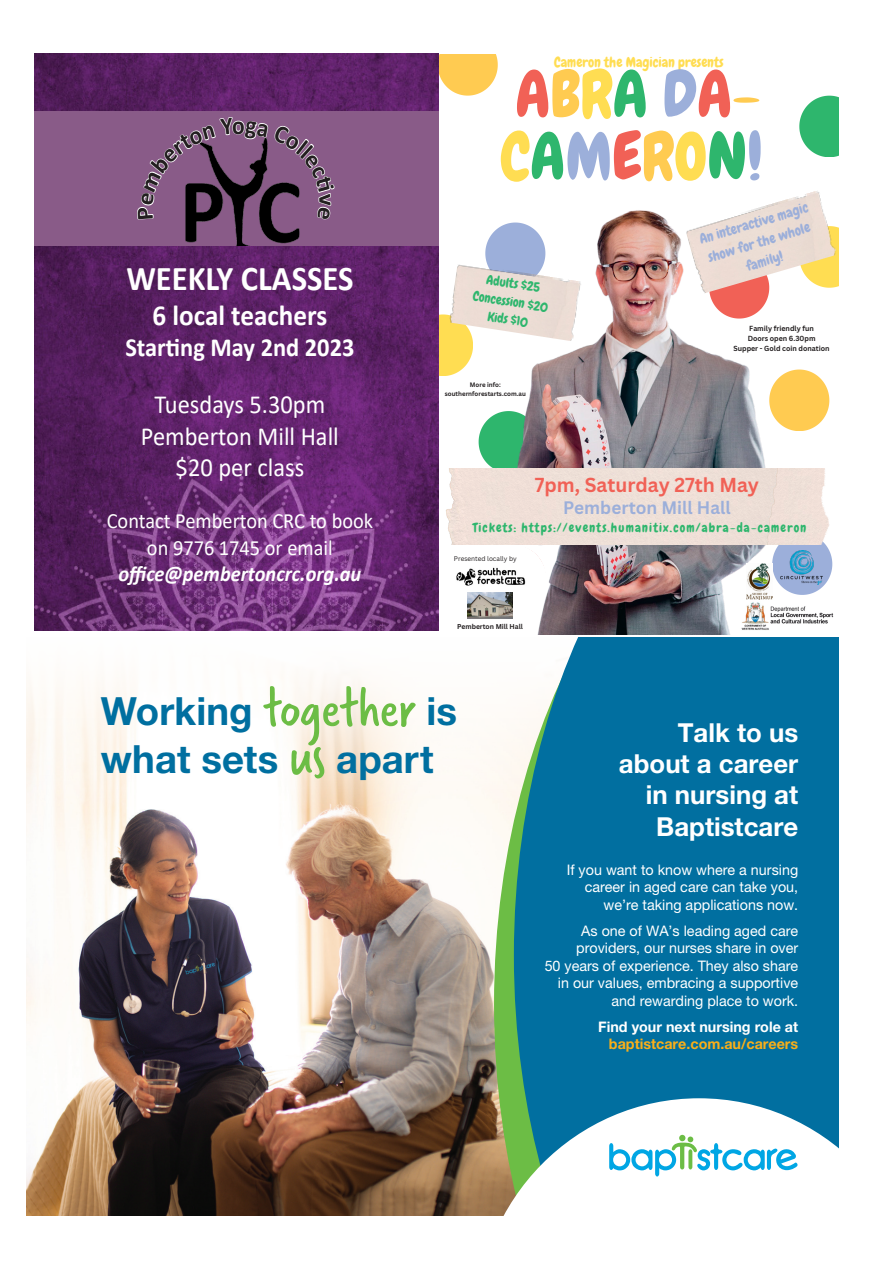
<style>
.page{position:relative;width:893px;height:1263px;background:#fff}
.page>*{position:absolute;margin:0;border:0;box-sizing:border-box;transform-origin:0 0}
.t1{font:64.65px/62.1px "Chewy";color:#f16156}
.t2{font:700 38.85px/48px "Helvetica Neue LT Pro";color:#006fa0}
.t3{font:700 34.8px "Calibri";color:#fff;scale:.94 1}
.t4{font:700 29.1px "Calibri";color:#fff;scale:.94 1}
.t5{font:700 26.25px/31.5px "Helvetica Neue LT Pro";color:#fff;text-align:right}
.t6{font:26.1px/31.3px "Calibri";color:#fff;text-align:center;scale:.94 1}
.t7{font:700 26.1px "Calibri";color:#fff;scale:.94 1}
.t8{font:21.75px/26.1px "Calibri";color:#fff;text-align:center;scale:.94 1}
.t9{font:700 19.65px "Canva Sans";color:#f16156}
.t10{font:700 17.55px "Canva Sans";color:#9cafda}
.t11{font:14.55px/17.4px "Helvetica Neue LT Pro";color:#fff;text-align:right}
.t12{font:700 14.55px/17.4px "Helvetica Neue LT Pro";color:#faaf19;text-align:right}
.t13{font:14.1px/19.6px "Chewy";color:#9cafda;text-align:center}
.t14{font:14.1px "Chewy";color:#ffdd52}
.t15{font:13.2px/18.1px "Chewy";color:#2eb66d;text-align:center}
.t16{font:12.75px "Chewy";letter-spacing:.095em;color:#2eb66d}
.t17{font:700 7.2px/10.1px "Canva Sans";color:#231f20;text-align:center}
.t18{font:700 6.9px "Canva Sans";color:#231f20}
.t19{font:6.6px "Canva Sans";color:#231f20}
.t20{font:700 6.3px/8.9px "Canva Sans";color:#231f20;text-align:center}
.s1{font-weight:700;font-style:italic}
.s2{color:#ffcb51}
.s3{color:#ffdd52}
.s4{color:#2eb66d}
.s5{color:#9cafda}
.s6{font-family:"Verveine";font-weight:400;font-size:58.35px;color:#6cbd45}
.s7{color:#fff}
</style>
<div class="page">
<img style="left:26px;top:810px;width:468px;height:405px">
<svg style="left:26px;top:676px;width:468px;height:134px;fill:#fefbf6"></svg>
<svg style="left:494px;top:734px;width:20px;height:364px;fill:#6cbd45"></svg>
<div style="left:514px;top:637px;width:325px;height:461px;background:#016fa0"></div>
<svg style="left:476px;top:1098px;width:363px;height:117px"></svg>
<div style="left:439px;top:314px;width:34px;height:62px;background:#ffdd52"></div>
<div style="left:439px;top:55px;width:59px;height:41px;background:#ffcb51"></div>
<svg style="left:803px;top:369px;width:26px;height:62px;fill:#ffcb51"></svg>
<svg style="left:803px;top:544px;width:29px;height:51px"></svg>
<div style="left:799px;top:96px;width:40px;height:61px;background:#2eb66d"></div>
<div style="left:799px;top:226px;width:40px;height:62px;background:#ffdd52"></div>
<img style="left:476px;top:149px;width:327px;height:485px">
<img style="left:780px;top:550px;width:47px;height:35px">
<img style="left:738px;top:599px;width:96px;height:33px">
<img style="left:685px;top:190px;width:152px;height:104px">
<svg style="left:479px;top:544px;width:68px;height:70px"></svg>
<div style="left:446px;top:468px;width:383px;height:76px;background:#efdfd7"></div>
<img style="left:456px;top:564px;width:72px;height:25px">
<img style="left:746px;top:564px;width:26px;height:35px">
<img style="left:449px;top:263px;width:133px;height:78px">
<img style="left:467px;top:592px;width:46px;height:27px">
<div style="left:34px;top:111px;width:404px;height:144px;background:#895b88"></div>
<img style="left:185px;top:219px;width:115px;height:27px">
<img style="left:34px;top:246px;width:404px;height:384px">
<img style="left:34px;top:53px;width:404px;height:58px">
<svg style="left:185px;top:137px;width:115px;height:82px"></svg>
<p class="t3" style="left:126px;top:253px;width:243px">WEEKLY CLASSES</p>
<p class="t4" style="left:153px;top:294px;width:187px">6 local teachers</p>
<p class="t7" style="left:125px;top:329px;width:245px">Starting May 2nd 2023</p>
<p class="t6" style="left:141px;top:388px;width:212px">Tuesdays 5.30pm<br>Pemberton Mill Hall $20 per class</p>
<p class="t8" style="left:107px;top:508px;width:285px">Contact Pemberton CRC to book on 9776 1745 or email <span class="s1">office@pembertoncrc.org.au</span></p>
<p class="t14" style="left:554px;top:54px;width:171px">Cameron the Magician presents</p>
<p class="t1" style="left:500px;top:64px;width:263px">A<span class="s2">B</span><span class="s3">R</span><span class="s4">A</span> <span class="s5">D</span>A<span class="s2">-<br></span><span class="s3">C</span><span class="s4">A</span><span class="s5">M</span>E<span class="s2">R</span><span class="s3">O</span><span class="s4">N</span><span class="s5">!</span></p>
<p class="t13" style="left:697px;top:230px;width:114px;rotate:-17deg">An interactive magic show for the whole family!</p>
<p class="t15" style="left:478px;top:269px;width:77px;rotate:9deg">Adults $25<br>Concession $20<br>Kids $10</p>
<p class="t20" style="left:445px;top:381px;width:83px">More info: southernforestarts.com.au</p>
<p class="t17" style="left:733px;top:323px;width:98px">Family friendly fun<br>Doors open 6.30pm<br>Supper - Gold coin donation</p>
<p class="t9" style="left:535px;top:473px;width:226px">7pm, Saturday 27th May</p>
<p class="t16" style="left:473px;top:520px;width:335px">Tickets: https://events.humanitix.com/abra-da-cameron</p>
<p class="t19" style="left:454px;top:555px;width:64px">Presented locally by</p>
<p class="t10" style="left:563px;top:497px;width:169px">Pemberton Mill Hall</p>
<p class="t18" style="left:457px;top:622px;width:67px">Pemberton Mill Hall</p>
<p class="t2" style="left:101px;top:686px;width:358px">Working <span class="s6">together</span> is what sets <span class="s6">us</span> apart</p>
<p class="t5" style="left:619px;top:716px;width:181px">Talk to us about a career in nursing at<br>Baptistcare</p>
<p class="t11" style="left:567px;top:860px;width:233px">If you want to know where a nursing career in aged care can take you, we’re taking applications now.</p>
<p class="t11" style="left:545px;top:922px;width:255px">As one of WA’s leading aged care providers, our nurses share in over<br>50 years of experience. They also share in our values, embracing a supportive and rewarding place to work.</p>
<p class="t12" style="left:598px;top:1018px;width:201px"><span class="s7">Find your next nursing role at </span>baptistcare.com.au/careers</p>
</div>
